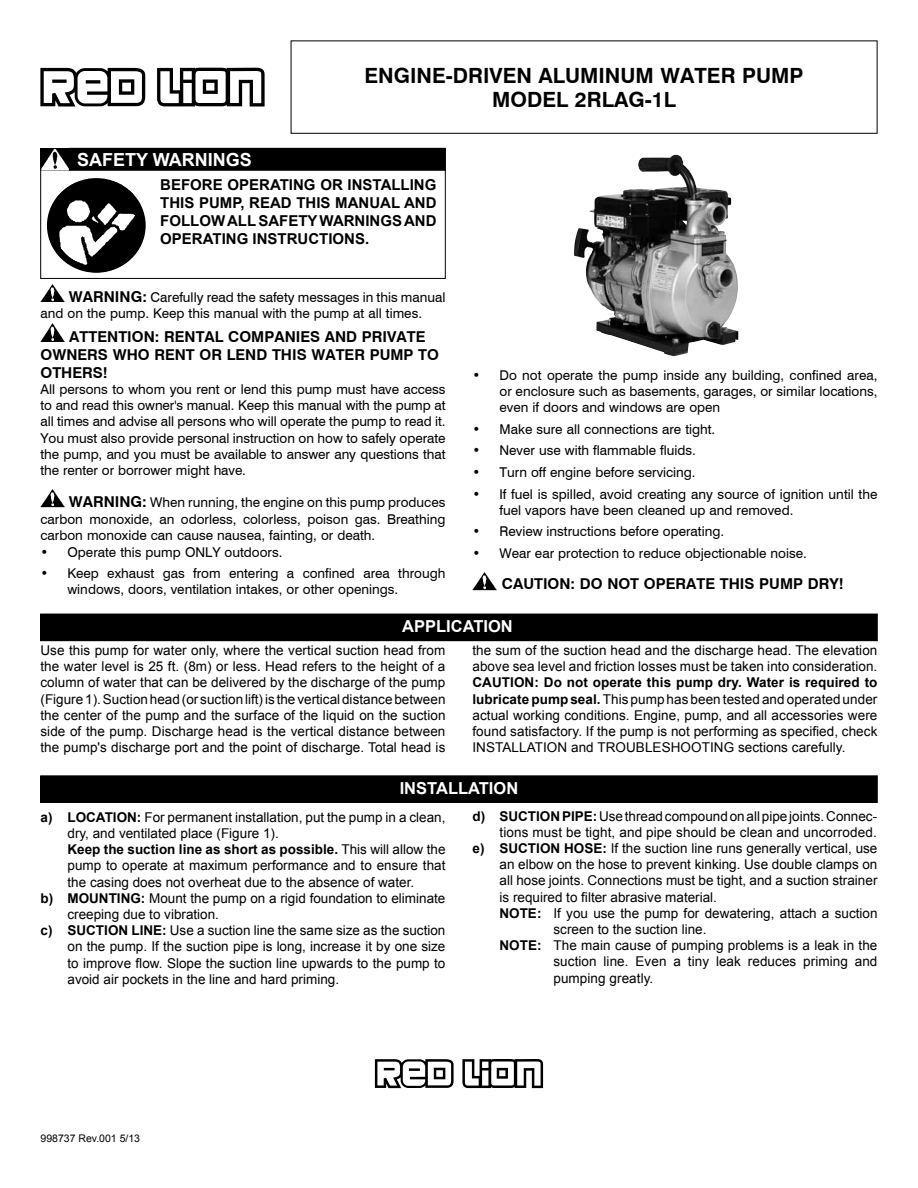
<style>
.page{position:relative;width:918px;height:1188px;background:#fff}
.page>*{position:absolute;margin:0;border:0;box-sizing:border-box;transform-origin:0 0}
.t1{font:700 21px "Swiss 721 BT";color:#000}
.t2{font:700 18px "Arial";color:#fff}
.t3{font:700 16.5px "Arial";color:#fff}
.t4{font:700 15px "Swiss 721 BT";color:#000}
.t5{font:700 15px/18px "Arial";color:#000;text-align:justify}
.t6{font:13.5px/16.2px "Arial";color:#000;text-align:justify}
.t7{font:13.5px/16.2px "Swiss 721 BT";color:#000}
.t8{font:700 13.5px "Arial";color:#000}
.t9{font:10.5px "Arial";color:#000}
.s1{font-weight:700;font-size:15px}
.s2{font-weight:700}
.s3{font-weight:400}
</style>
<div class="page">
<div style="left:40px;top:148px;width:406px;height:131px;border:1px solid #000"></div>
<img style="left:48px;top:179px;width:98px;height:91px">
<div style="left:69px;top:148px;width:376px;height:22px;background:#000"></div>
<img style="left:40px;top:148px;width:29px;height:22px">
<div style="left:41px;top:614px;width:836px;height:27px;background:#000"></div>
<div style="left:41px;top:776px;width:836px;height:26px;background:#000"></div>
<div style="left:40px;top:776px;width:838px;height:27px;border:1px solid #000"></div>
<img style="left:40px;top:284px;width:25px;height:18px">
<img style="left:40px;top:324px;width:25px;height:18px">
<img style="left:40px;top:489px;width:25px;height:18px">
<img style="left:472px;top:572px;width:25px;height:18px">
<img style="left:574px;top:155px;width:114px;height:201px">
<svg style="left:40px;top:68px;width:225px;height:38px"></svg>
<svg style="left:375px;top:1059px;width:168px;height:29px"></svg>
<div style="left:291px;top:40px;width:587px;height:94px;border:1px solid #000"></div>
<h2 class="t2" style="left:77px;top:147px;width:13px">SAFETY</h2>
<h2 class="t2" style="left:153px;top:147px;width:4px">WARNINGS</h2>
<h1 class="t1" style="left:365px;top:63px;width:28px">ENGINE</h1>
<h1 class="t1" style="left:446px;top:63px;width:249px">-DRIVEN ALUMIN UM WATER</h1>
<h1 class="t1" style="left:742px;top:63px;width:63px">PUMP</h1>
<h1 class="t1" style="left:492px;top:87px;width:183px">MODEL 2RLAG-1L</h1>
<p class="t5" style="left:160px;top:176px;width:278px">BEFORE OPERATING OR INSTALLING THIS PUMP, READ THIS MANUAL AND FOLLOW ALL SAFETY WARNINGS</p>
<p class="t5" style="left:404px;top:212px;width:34px">AND</p>
<p class="t5" style="left:160px;top:230px;width:210px">OPERATING INSTRUCTIONS.</p>
<p class="t7" style="left:41px;top:289px;width:407px;text-indent:28px"><span class="s1">WARNING:</span> Carefully read the safety messages in this manual and on the pump. Keep this manual with the pump at all times.</p>
<p class="t4" style="left:69px;top:327px;width:106px">ATTENTION: RENTA</p>
<p class="t4" style="left:215px;top:327px;width:70px">L COMPANIE</p>
<p class="t4" style="left:310px;top:327px;width:97px">S AN D PRIVATE</p>
<p class="t4" style="left:41px;top:345px;width:13px">OWNER</p>
<p class="t4" style="left:98px;top:345px;width:68px">S WHO RENT</p>
<p class="t4" style="left:200px;top:345px;width:124px">OR LEND THIS WATER</p>
<p class="t4" style="left:370px;top:345px;width:60px">PUMP TO</p>
<p class="t4" style="left:41px;top:363px;width:69px">OTHERS!</p>
<p class="t7" style="left:40px;top:381px;width:407px;text-align:justify">All persons to whom you rent or lend this pump must have access to and read this owner's manual. Keep this manual with the pump at all times and advise all persons who will operate the pump to read it.<br>You must also provide personal instruction on how to safely operate the pump, and you must be available to answer any questions that the renter or borrower might have.</p>
<p class="t7" style="left:40px;top:494px;width:407px;text-align:justify;text-indent:28px"><span class="s1">WARNING:</span> When running, the engine on this pump produces carbon monoxide, an odorless, colorless, poison gas. Breathing carbon monoxide can cause nausea, fainting, or death.</p>
<p class="t7" style="left:40px;top:544px;width:244px">• Operate this pump ONLY outdoors.</p>
<p class="t7" style="left:68px;top:565px;width:379px;text-indent:-27px">• Keep exhaust gas from entering a confined area through windows, doors, ventilation intakes, or other openings.</p>
<p class="t7" style="left:500px;top:367px;width:379px;text-align:justify;text-indent:-27px">• Do not operate the pump inside any building, confined area, or enclosure such as basements, garages, or similar locations, even if doors and windows are open</p>
<p class="t7" style="left:472px;top:421px;width:244px">• Make sure all connections are tight.</p>
<p class="t7" style="left:472px;top:442px;width:225px">• Never use with flammable fluids.</p>
<p class="t7" style="left:472px;top:464px;width:225px">• Turn off engine before servicing.</p>
<p class="t7" style="left:500px;top:486px;width:379px;text-indent:-27px">• If fuel is spilled, avoid creating any source of ignition until the fuel vapors have been cleaned up and removed.</p>
<p class="t7" style="left:472px;top:523px;width:253px">• Review instructions before operating.</p>
<p class="t7" style="left:472px;top:545px;width:336px">• Wear ear protection to reduce objectionable noise.</p>
<p class="t4" style="left:502px;top:574px;width:269px">CAUTION: DO NOT OPERATE THIS PUMP</p>
<p class="t4" style="left:808px;top:574px;width:37px">DRY!</p>
<p class="t3" style="left:402px;top:615px;width:11px">APPLICATION</p>
<p class="t6" style="left:40px;top:642px;width:407px">Use this pump for water only, where the vertical suction head from the water level is 25 ft. (8m) or less. Head refers to the height of a column of water that can be delivered by the discharge of the pump (Figure 1). Suction head (or suction lift) is the vertical distance between the center of the pump and the surface of the liquid on the suction side of the pump. Discharge head is the vertical distance between the pump's discharge port and the point of discharge. Total head is</p>
<p class="t6" style="left:472px;top:642px;width:406px">the sum of the suction head and the discharge head. The elevation above sea level and friction losses must be taken into consideration.</p>
<p class="t8" style="left:472px;top:674px;width:10px">CAUTION</p>
<p class="t6" style="left:472px;top:675px;width:407px;text-indent:62px"><span class="s2">: DO NOT OPERATE THIS PUMP DRY. WATER IS REQUIRED TO LUBRICATE PUMP SEAL.</span> This pump has been tested and operated under actual working conditions. Engine, pump, and all accessories were found satisfactory. If the pump is not performing as specified, check installation and Trou blesh</p>
<p class="t6" style="left:681px;top:740px;width:166px">ooting sections carefully.</p>
<p class="t3" style="left:400px;top:777px;width:11px">INSTALLATION</p>
<p class="t6" style="left:40px;top:809px;width:406px"><span class="s2">A) LOCATION:</span> For permanent installation, put the pump in a clean,</p>
<p class="t6" style="left:68px;top:825px;width:213px">dry, and ventilated place (Figure 1).</p>
<p class="t8" style="left:68px;top:840px;width:380px">KEEP THE SUCTION LINE AS SHORT AS POSSIBLE. <span class="s3">This will allow the</span></p>
<p class="t6" style="left:68px;top:858px;width:379px">pump to operate at maximum performance and to ensure that</p>
<p class="t6" style="left:68px;top:874px;width:348px">the casing does not overheat due to the absence of water.</p>
<p class="t6" style="left:40px;top:890px;width:406px"><span class="s2">B) MOUNTING:</span> Mount the pump on a rigid foundation to eliminate</p>
<p class="t6" style="left:68px;top:906px;width:153px">creeping due to vibration.</p>
<p class="t6" style="left:40px;top:922px;width:406px"><span class="s2">C) SUCTION LINE:</span> Use a suction line the same size as the suction</p>
<p class="t6" style="left:68px;top:939px;width:379px">on the pump. If the suction pipe is long, increase it by one size</p>
<p class="t6" style="left:68px;top:955px;width:379px">to improve flow. Slope the suction line upwards to the pump to</p>
<p class="t6" style="left:68px;top:971px;width:273px">avoid air pockets in the line and hard priming.</p>
<p class="t6" style="left:472px;top:808px;width:406px"><span class="s2">D) SUCTION PIPE:</span> Use thread compound on all pipe joints. Connec-</p>
<p class="t6" style="left:500px;top:824px;width:379px">tions must be tight, and pipe should be clean and uncorroded.</p>
<p class="t6" style="left:472px;top:840px;width:406px"><span class="s2">E) SUCTION HOSE:</span> If the suction line runs generally vertical, use</p>
<p class="t6" style="left:500px;top:856px;width:379px">an elbow on the hose to prevent kinking. Use double clamps on</p>
<p class="t6" style="left:500px;top:873px;width:380px">all hose joints. Connections must be tight, and a suction strainer</p>
<p class="t6" style="left:500px;top:889px;width:219px">is required to filter abrasive material.</p>
<p class="t8" style="left:500px;top:904px;width:10px">NOTE</p>
<p class="t6" style="left:554px;top:905px;width:326px;text-indent:-16px"><span class="s2">:</span> If you use the pump for dewatering, attach a suction screen to the suction line.</p>
<p class="t8" style="left:500px;top:937px;width:11px">NOTE</p>
<p class="t6" style="left:554px;top:937px;width:325px;text-indent:-16px"><span class="s2">:</span> The main cause of pumping problems is a leak in the suction line. Even a tiny leak reduces priming and pumping greatly.</p>
<p class="t9" style="left:40px;top:1131px;width:101px">998737 Rev.001 5/13</p>
</div>
